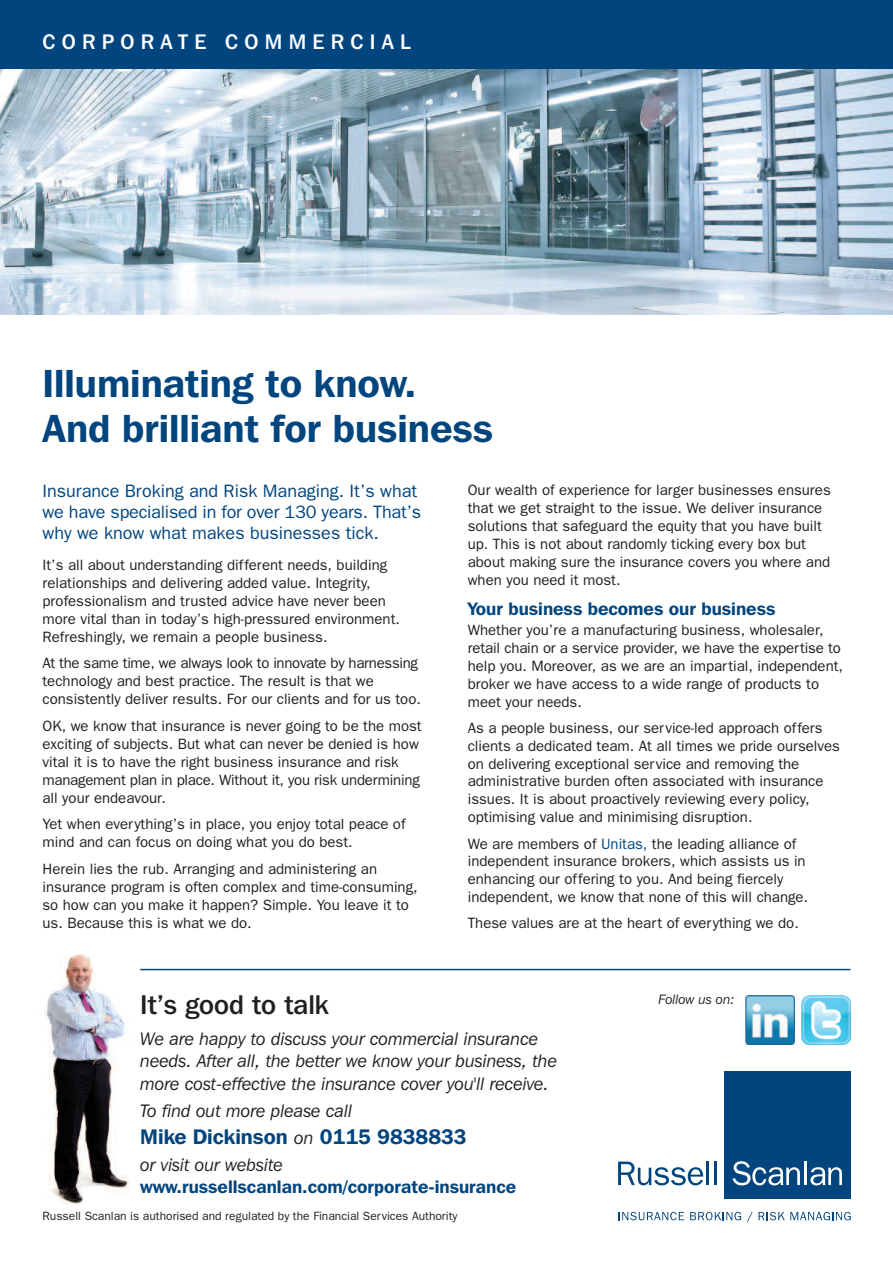
<style>
.page{position:relative;width:893px;height:1263px;background:#fff}
.page>*{position:absolute;margin:0;border:0;box-sizing:border-box;transform-origin:0 0}
.t1{font:600 39px/45px "Franklin Gothic IT Cby BT";color:#01457f}
.t2{font:500 27px "Franklin Gothic IT Cby BT";color:#231f20}
.t3{font:600 21px "Franklin Gothic IT Cby BT";color:#01457f}
.t4{font:500 21px "Franklin Gothic IT Cby BT";letter-spacing:.3em;color:#fff}
.t5{font:italic 18px/22.5px "Franklin Gothic IT Cby BT";color:#231f20}
.t6{font:18px/21px "Franklin Gothic";color:#01457f}
.t7{font:600 18px "Franklin Gothic IT Cby BT";color:#01457f}
.t8{font:15px/17.9px "Franklin Gothic";color:#231f20}
.t9{font:italic 13.5px "Franklin Gothic IT Cby BT";color:#231f20}
.t10{font:12px "Franklin Gothic";color:#231f20}
.s1{color:#01457f}
.s2{font-weight:400;font-style:italic;font-size:18px;color:#231f20}
</style>
<div class="page">
<img style="left:0;top:68px;width:893px;height:247px">
<div style="left:0;top:0;width:893px;height:68px;background:#01457f"></div>
<hr style="left:140px;top:969px;width:710px;height:1px;background:#01457f">
<img style="left:45px;top:954px;width:85px;height:251px">
<div style="left:724px;top:1071px;width:127px;height:128px;background:#01457f"></div>
<svg style="left:618px;top:1161px;width:85px;height:24px"></svg>
<hr style="left:707px;top:1161px;width:2px;height:24px;background:#01457f">
<hr style="left:714px;top:1161px;width:3px;height:24px;background:#01457f">
<svg style="left:732px;top:1161px;width:68px;height:24px"></svg>
<hr style="left:804px;top:1161px;width:3px;height:24px;background:#fff">
<svg style="left:810px;top:1167px;width:32px;height:18px"></svg>
<svg style="left:619px;top:1212px;width:65px;height:8px"></svg>
<svg style="left:690px;top:1212px;width:51px;height:8px"></svg>
<svg style="left:747px;top:1212px;width:104px;height:10px"></svg>
<img style="left:801px;top:995px;width:49px;height:49px">
<img style="left:746px;top:995px;width:49px;height:49px">
<h3 class="t4" style="left:43px;top:34px;width:369px">CORPORATE COMMERCIAL</h3>
<h1 class="t1" style="left:43px;top:364px;width:452px">Illuminating to know.<br>And brilliant for business</h1>
<p class="t6" style="left:43px;top:480px;width:380px">Insurance Broking and Risk Managing. It’s what we have specialised in for over 130 years. That’s why we know what makes businesses tick.</p>
<p class="t8" style="left:43px;top:556px;width:359px">It’s all about understanding different needs, building relationships and delivering added value. Integrity, professionalism and trusted advice have never been more vital than in today’s high-pressured environment.<br>Refreshingly, we remain a people business.</p>
<p class="t8" style="left:43px;top:654px;width:380px">At the same time, we always look to innovate by harnessing technology and best practice. The result is that we consistently deliver results. For our clients and for us too.</p>
<p class="t8" style="left:43px;top:717px;width:381px">OK, we know that insurance is never going to be the most exciting of subjects. But what can never be denied is how vital it is to have the right business insurance and risk management plan in place. Without it, you risk undermining all your endeavour.</p>
<p class="t8" style="left:43px;top:815px;width:364px">Yet when everything’s in place, you enjoy total peace of mind and can focus on doing what you do best.</p>
<p class="t8" style="left:43px;top:860px;width:377px">Herein lies the rub. Arranging and administering an insurance program is often complex and time-consuming, so how can you make it happen? Simple. You leave it to us. Because this is what we do.</p>
<p class="t8" style="left:468px;top:481px;width:365px">Our wealth of experience for larger businesses ensures that we get straight to the issue. We deliver insurance solutions that safeguard the equity that you have built up. This is not about randomly ticking every box but about making sure the insurance covers you where and when you need it most.</p>
<p class="t7" style="left:468px;top:603px;width:309px">Your business becomes our business</p>
<p class="t8" style="left:468px;top:621px;width:377px">Whether you’re a manufacturing business, wholesaler, retail chain or a service provider, we have the expertise to help you. Moreover, as we are an impartial, independent, broker we have access to a wide range of products to meet your needs.</p>
<p class="t8" style="left:468px;top:719px;width:374px">As a people business, our service-led approach offers clients a dedicated team. At all times we pride ourselves on delivering exceptional service and removing the administrative burden often associated with insurance issues. It is about proactively reviewing every policy, optimising value and minimising disruption.</p>
<p class="t8" style="left:468px;top:834px;width:342px">We are members of <span class="s1">Unitas,</span> the leading alliance of independent insurance brokers, which assists us in enhancing our offering to you. And being fiercely independent, we know that none of this will change.</p>
<p class="t8" style="left:468px;top:914px;width:333px">These values are at the heart of everything we do.</p>
<h2 class="t2" style="left:140px;top:995px;width:190px">It’s good to talk</h2>
<p class="t5" style="left:140px;top:1029px;width:418px">We are happy to discuss your commercial insurance needs. After all, the better we know your business, the more cost-effective the insurance cover you'll receive.</p>
<p class="t5" style="left:140px;top:1101px;width:213px">To find out more please call</p>
<h3 class="t3" style="left:140px;top:1129px;width:328px">Mike Dickinson <span class="s2">on</span> 0115 9838833</h3>
<p class="t5" style="left:140px;top:1155px;width:144px">or visit our website</p>
<p class="t7" style="left:140px;top:1181px;width:377px">www.russellscanlan.com/corporate-insurance</p>
<p class="t10" style="left:43px;top:1209px;width:417px">Russell Scanlan is authorised and regulated by the Financial Services Authority</p>
<p class="t9" style="left:658px;top:995px;width:78px">Follow us on:</p>
</div>
